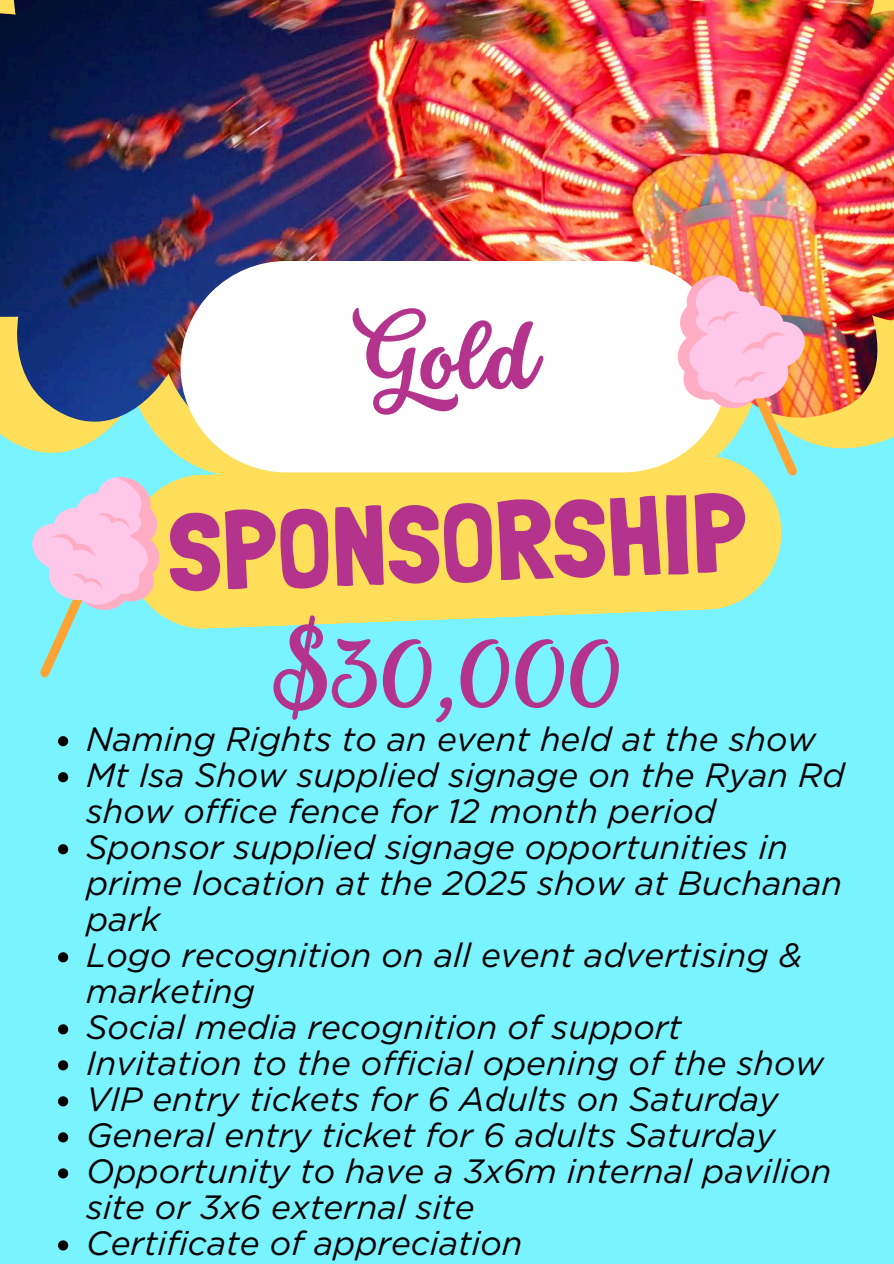
<style>
.page{position:relative;width:894px;height:1264px;background:#fff}
.page>*{position:absolute;margin:0;border:0;box-sizing:border-box;transform-origin:0 0}
.t1{font:111.6px "Londrina Solid";color:#b4348d}
.t2{font:90px "Stars Love";color:#b4348d}
.t3{font:italic 33.6px/36px "Gotham";color:#000}
</style>
<div class="page">
<div style="left:0;top:0;width:893px;height:1263px;background:#79f3ff"></div>
<img style="left:0;top:0;width:893px;height:443px">
<svg style="left:164px;top:455px;width:617px;height:174px;background:#f2df68"></svg>
<div style="left:180px;top:261px;width:548px;height:211px;background:#fff"></div>
<svg style="left:32px;top:477px;width:132px;height:201px"></svg>
<img style="left:673px;top:275px;width:135px;height:201px">
<svg style="left:58px;top:736px;width:10px;height:10px"></svg>
<svg style="left:58px;top:772px;width:10px;height:10px"></svg>
<svg style="left:58px;top:844px;width:10px;height:10px"></svg>
<svg style="left:58px;top:952px;width:10px;height:10px"></svg>
<svg style="left:58px;top:1024px;width:10px;height:10px"></svg>
<svg style="left:58px;top:1060px;width:10px;height:10px"></svg>
<svg style="left:58px;top:1096px;width:10px;height:10px"></svg>
<svg style="left:58px;top:1132px;width:10px;height:10px"></svg>
<svg style="left:58px;top:1168px;width:10px;height:10px"></svg>
<svg style="left:58px;top:1240px;width:10px;height:10px"></svg>
<p class="t2" style="left:352px;top:305px;width:184px">Gold</p>
<h2 class="t1" style="left:165px;top:486px;width:581px;rotate:-2deg">SPONSORSHIP</h2>
<p class="t2" style="left:271px;top:624px;width:352px">$30,000</p>
<h1 class="t3" style="left:86px;top:720px;width:731px">Naming Rights to an event held at the show</h1>
<p class="t3" style="left:86px;top:756px;width:760px">Mt Isa Show supplied signage on the Ryan Rd show office fence for 12 month period</p>
<h2 class="t3" style="left:86px;top:828px;width:757px">Sponsor supplied signage opportunities in prime location at the 2025 show at Buchanan park</h2>
<p class="t3" style="left:86px;top:936px;width:717px">Logo recognition on all event advertising &amp; marketing</p>
<p class="t3" style="left:86px;top:1008px;width:597px">Social media recognition of support</p>
<p class="t3" style="left:86px;top:1044px;width:739px">Invitation to the official opening of the show</p>
<p class="t3" style="left:86px;top:1080px;width:693px">VIP entry tickets for 6 Adults on Saturday</p>
<p class="t3" style="left:86px;top:1116px;width:690px">General entry ticket for 6 adults Saturday</p>
<p class="t3" style="left:86px;top:1152px;width:747px">Opportunity to have a 3x6m internal pavilion site or 3x6 external site</p>
<p class="t3" style="left:86px;top:1224px;width:438px">Certificate of appreciation</p>
</div>
